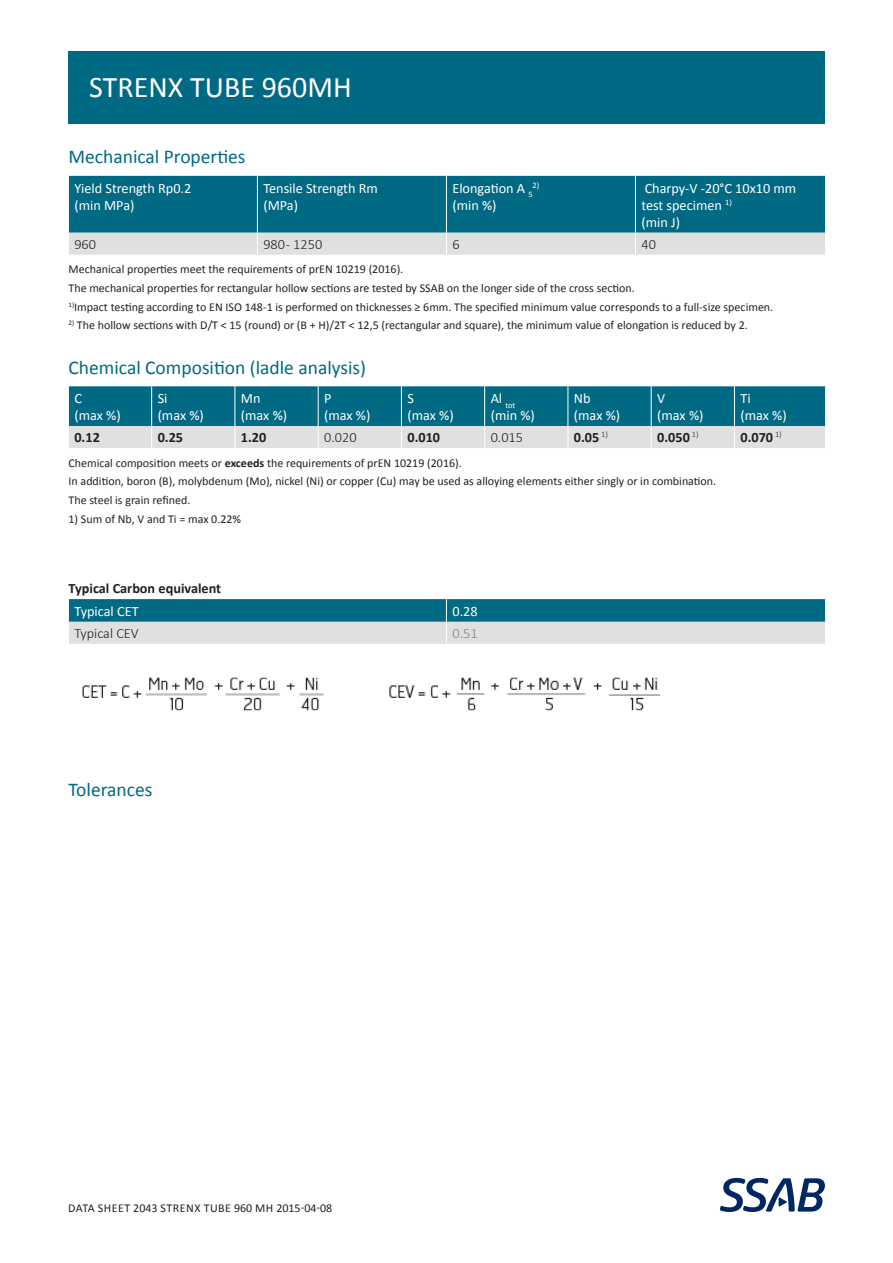
<style>
.page{position:relative;width:893px;height:1263px;background:#fff}
.page>*{position:absolute;margin:0;border:0;box-sizing:border-box;transform-origin:0 0}
.t1{font:30px "Calibri";color:#fff}
.SSAB_subhead_ALL_CAP{font:19.5px "Calibri";color:#006983}
.SSAB_table_header_ne{font:14.25px/17.1px "Calibri";color:#fff}
.SSAB_Table_cell{font:700 14.25px "Calibri";color:#231f20}
.SSAB_Table_cell-2{font:300 14.25px "Calibri";color:#231f20}
.SSAB_subhead_black_H{font:700 14.25px "Calibri";color:#231f20}
.SSAB_Table_cell-3{font:300 14.25px "Calibri";color:#808285}
.SSAB_captions_Hermes{font:12px "Calibri";color:#231f20}
.SSAB_table_header_ne-2{font:8.25px "Calibri";color:#fff}
.s1{font-weight:700}
</style>
<div class="page">
<svg style="left:720px;top:1178px;width:105px;height:34px"></svg>
<div style="left:68px;top:51px;width:757px;height:73px;background:#006983"></div>
<svg style="left:68px;top:176px;width:758px;height:79px;background:#408b9e"></svg>
<svg style="left:68px;top:386px;width:758px;height:62px;background:#5295a5"></svg>
<svg style="left:68px;top:599px;width:758px;height:45px;background:#70a5b2"></svg>
<img style="left:82px;top:677px;width:579px;height:34px">
<h1 class="t1" style="left:89px;top:66px;width:264px">STRENX TUBE 960MH</h1>
<p class="SSAB_subhead_ALL_CAP" style="left:69px;top:143px;width:179px">Mechanical Properties</p>
<p class="SSAB_table_header_ne" style="left:74px;top:179px;width:118px">Yield Strength Rp0.2</p>
<p class="SSAB_table_header_ne" style="left:74px;top:196px;width:62px">(min MPa)</p>
<p class="SSAB_table_header_ne" style="left:263px;top:179px;width:116px">Tensile Strength Rm</p>
<p class="SSAB_table_header_ne" style="left:263px;top:196px;width:36px">(MPa)</p>
<p class="SSAB_table_header_ne" style="left:452px;top:179px;width:82px">Elongation A <sub>5</sub></p>
<p class="SSAB_table_header_ne-2" style="left:533px;top:179px;width:8px">2)</p>
<p class="SSAB_table_header_ne" style="left:452px;top:196px;width:46px">(min %)</p>
<p class="SSAB_table_header_ne" style="left:641px;top:179px;width:156px">Charpy-V -20°C 10x10 mm test specimen <sup>1)</sup></p>
<p class="SSAB_table_header_ne" style="left:641px;top:213px;width:40px">(min J)</p>
<p class="SSAB_Table_cell-2" style="left:74px;top:235px;width:23px">960</p>
<p class="SSAB_Table_cell-2" style="left:263px;top:235px;width:60px">980 - 1250</p>
<p class="SSAB_Table_cell-2" style="left:452px;top:235px;width:9px">6</p>
<p class="SSAB_Table_cell-2" style="left:641px;top:235px;width:16px">40</p>
<p class="SSAB_captions_Hermes" style="left:69px;top:261px;width:336px">Mechanical properties meet the requirements of prEN 10219 (2016).</p>
<p class="SSAB_captions_Hermes" style="left:69px;top:280px;width:359px">The mechanical properties for rectangular hollow sections are tested by SSAB</p>
<p class="SSAB_captions_Hermes" style="left:447px;top:280px;width:189px">on the longer side of the cross section.</p>
<p class="SSAB_captions_Hermes" style="left:69px;top:298px;width:706px"><sup>1)</sup>Impact testing according to EN ISO 148-1 is performed on thicknesses ≥ 6mm. The specified minimum value corresponds to a full-size specimen.</p>
<p class="SSAB_captions_Hermes" style="left:69px;top:317px;width:681px"><sup>2)</sup> The hollow sections with D/T &lt; 15 (round) or (B + H)/2T &lt; 12,5 (rectangular and square), the minimum value of elongation is reduced by 2.</p>
<p class="SSAB_subhead_ALL_CAP" style="left:69px;top:354px;width:299px">Chemical Composition (ladle analysis)</p>
<p class="SSAB_table_header_ne" style="left:74px;top:389px;width:9px">C</p>
<p class="SSAB_table_header_ne" style="left:74px;top:406px;width:48px">(max %)</p>
<p class="SSAB_table_header_ne" style="left:574px;top:389px;width:18px">Nb</p>
<p class="SSAB_table_header_ne" style="left:574px;top:406px;width:48px">(max %)</p>
<p class="SSAB_table_header_ne-2" style="left:491px;top:399px;width:26px"><sup>Al</sup> tot</p>
<p class="SSAB_table_header_ne" style="left:491px;top:406px;width:46px">(min %)</p>
<p class="SSAB_table_header_ne" style="left:158px;top:389px;width:11px">Si</p>
<p class="SSAB_table_header_ne" style="left:158px;top:406px;width:48px">(max %)</p>
<p class="SSAB_table_header_ne" style="left:740px;top:389px;width:12px">Ti</p>
<p class="SSAB_table_header_ne" style="left:740px;top:406px;width:48px">(max %)</p>
<p class="SSAB_table_header_ne" style="left:407px;top:389px;width:8px">S</p>
<p class="SSAB_table_header_ne" style="left:407px;top:406px;width:48px">(max %)</p>
<p class="SSAB_table_header_ne" style="left:657px;top:389px;width:10px">V</p>
<p class="SSAB_table_header_ne" style="left:657px;top:406px;width:48px">(max %)</p>
<p class="SSAB_table_header_ne" style="left:241px;top:389px;width:21px">Mn</p>
<p class="SSAB_table_header_ne" style="left:241px;top:406px;width:48px">(max %)</p>
<p class="SSAB_table_header_ne" style="left:324px;top:389px;width:9px">P</p>
<p class="SSAB_table_header_ne" style="left:324px;top:406px;width:48px">(max %)</p>
<p class="SSAB_Table_cell" style="left:74px;top:427px;width:27px">0.12</p>
<p class="SSAB_Table_cell" style="left:158px;top:427px;width:27px">0.25</p>
<p class="SSAB_Table_cell" style="left:241px;top:427px;width:27px">1.20</p>
<p class="SSAB_Table_cell-2" style="left:324px;top:428px;width:34px">0.020</p>
<p class="SSAB_Table_cell" style="left:407px;top:427px;width:34px">0.010</p>
<p class="SSAB_Table_cell-2" style="left:491px;top:428px;width:34px">0.015</p>
<p class="SSAB_Table_cell" style="left:574px;top:427px;width:36px">0.05 <sup>1)</sup></p>
<p class="SSAB_Table_cell" style="left:657px;top:427px;width:43px">0.050 <sup>1)</sup></p>
<p class="SSAB_Table_cell" style="left:740px;top:427px;width:43px">0.070 <sup>1)</sup></p>
<p class="SSAB_captions_Hermes" style="left:69px;top:454px;width:395px">Chemical composition meets or <span class="s1">exceeds</span> the requirements of prEN 10219 (2016).</p>
<p class="SSAB_captions_Hermes" style="left:69px;top:473px;width:649px">In addition, boron (B), molybdenum (Mo), nickel (N i) or copper (Cu) may be used as alloying elements either singly or in combination.</p>
<p class="SSAB_captions_Hermes" style="left:69px;top:492px;width:123px">The steel is grain refined.</p>
<p class="SSAB_captions_Hermes" style="left:69px;top:510px;width:174px">1) Sum of N b, V and Ti = max 0.22%</p>
<p class="SSAB_subhead_black_H" style="left:69px;top:578px;width:154px">Typical Carbon equivalent</p>
<p class="SSAB_table_header_ne" style="left:74px;top:602px;width:66px">Typical CET</p>
<p class="SSAB_table_header_ne" style="left:452px;top:602px;width:27px">0.28</p>
<p class="SSAB_Table_cell-2" style="left:74px;top:624px;width:66px">Typical CEV</p>
<p class="SSAB_Table_cell-3" style="left:452px;top:624px;width:27px">0.51</p>
<p class="SSAB_subhead_ALL_CAP" style="left:69px;top:775px;width:85px">Tolerances</p>
<p class="SSAB_captions_Hermes" style="left:68px;top:1199px;width:266px">Data sheet 2043 Strenx Tube 960 MH 2015-04-08</p>
</div>
